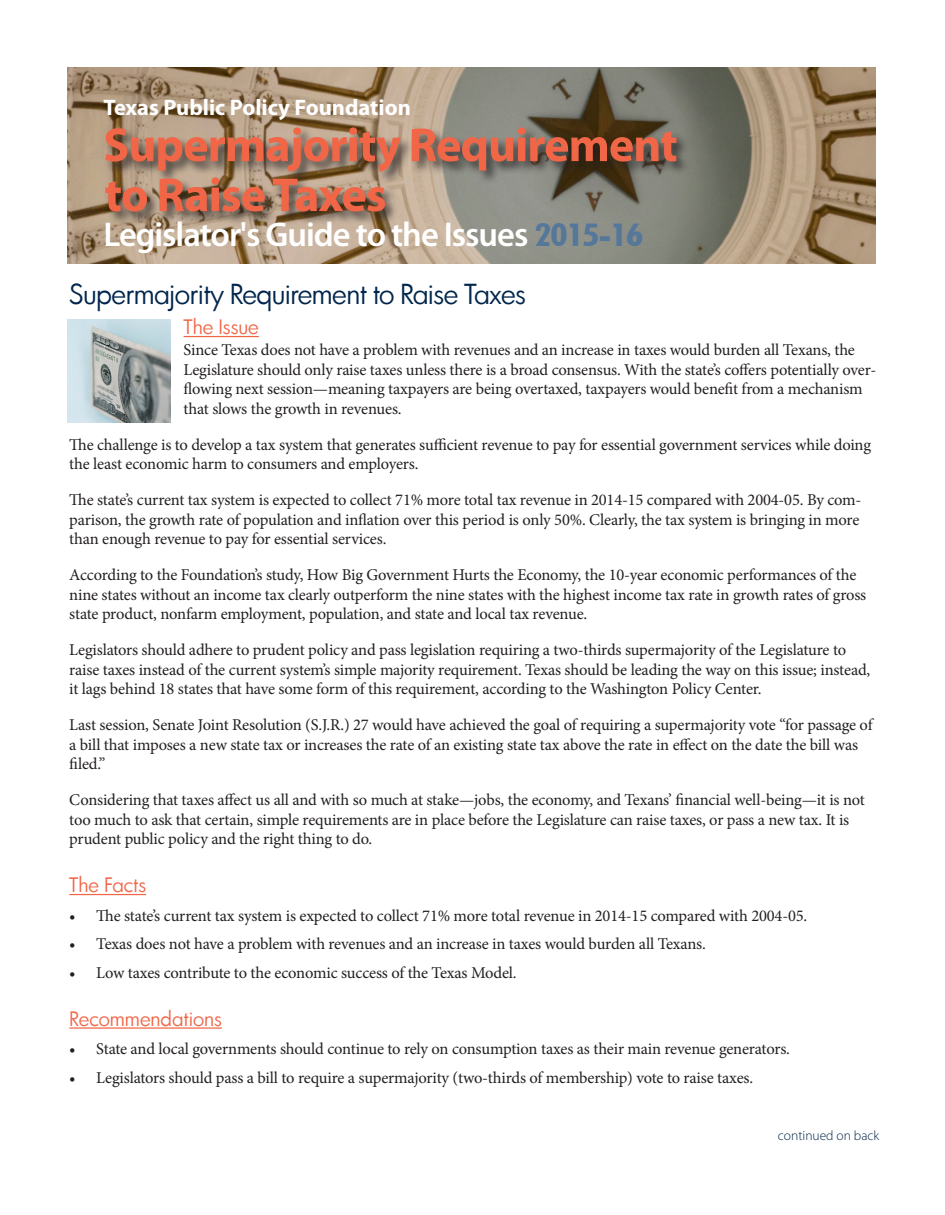
<style>
.page{position:relative;width:945px;height:1215px;background:#fff}
.page>*{position:absolute;margin:0;border:0;box-sizing:border-box;transform-origin:0 0}
.t1{font:600 34.5px "Myriad Pro";letter-spacing:-.03em;color:#fff}
.Main_Heads{font:27px "Luz Sans";letter-spacing:-.02em;color:#00254c}
.t2{font:700 22.5px "Myriad Pro";color:#fff}
.Main_Heads-2{font:19.5px "Luz Sans";color:#f26648}
.body_copy{font:16.5px/19.5px "Minion Pro";letter-spacing:-.01em;color:#231f20}
.resource_bullets{font:300 13.5px "Myriad Pro";color:#00254c}
.s1{font-family:"Futura BT";font-weight:700;font-stretch:condensed;font-size:31.2px;color:#55779a}
</style>
<div class="page">
<img style="left:68px;top:68px;width:808px;height:196px">
<hr style="left:184px;top:336px;width:75px;height:1px;background:#f26648">
<hr style="left:69px;top:894px;width:77px;height:1px;background:#f26648">
<hr style="left:69px;top:1027px;width:153px;height:2px;background:#f26648">
<img style="left:68px;top:320px;width:102px;height:102px">
<div style="left:104px;top:126px;width:587px;height:100px;background:#231f20;opacity:.75"></div>
<svg style="left:105px;top:127px;width:571px;height:85px;background:#a47662"></svg>
<p class="t2" style="left:104px;top:93px;width:309px">Texas Public Policy Foundation</p>
<p class="t1" style="left:104px;top:212px;width:541px">Legislator's Guide to the Issues <span class="s1">2015-16</span></p>
<p class="Main_Heads" style="left:69px;top:276px;width:458px">Supermajority Requirement to Raise Taxes</p>
<p class="Main_Heads-2" style="left:184px;top:314px;width:77px">The Issue</p>
<p class="body_copy" style="left:184px;top:340px;width:694px">Since Texas does not have a problem with revenues and an increase in taxes would burden all Texans, the Legislature should only raise taxes unless there is a broad consensus. With the state’s coffers potentially over&shy;flowing next session—meaning taxpayers are being overtaxed, taxpayers would benefit from a mechanism that slows the growth in revenues.</p>
<p class="body_copy" style="left:69px;top:435px;width:803px">The challenge is to develop a tax system that generates sufficient revenue to pay for essential government services while doing the least economic harm to consumers and employers.</p>
<p class="body_copy" style="left:69px;top:490px;width:794px">The state’s current tax system is expected to collect 71% more total tax revenue in 2014-15 compared with 2004-05. By com&shy;parison, the growth rate of population and inflation over this period is only 50%. Clearly, the tax system is bringing in more than enough revenue to pay for essential services.</p>
<p class="body_copy" style="left:69px;top:565px;width:799px">According to the Foundation’s study, How Big Government Hurts the Economy, the 10-year economic performances of the nine states without an income tax clearly outperform the nine states with the highest income tax rate in growth rates of gross state product, nonfarm employment, population, and state and local tax revenue.</p>
<p class="body_copy" style="left:69px;top:640px;width:803px">Legislators should adhere to prudent policy and pass legislation requiring a two-thirds supermajority of the Legislature to raise taxes instead of the current system’s simple majority requirement. Texas should be leading the way on this issue; instead, it lags behind 18 states that have some form of this requirement, according to the Washington Policy Center.</p>
<p class="body_copy" style="left:69px;top:715px;width:805px">Last session, Senate Joint Resolution (S.J.R.) 27 would have achieved the goal of requiring a supermajority vote “for passage of a bill that imposes a new state tax or increases the rate of an existing state tax above the rate in effect on the date the bill was filed.”</p>
<p class="body_copy" style="left:69px;top:790px;width:797px">Considering that taxes affect us all and with so much at stake—jobs, the economy, and Texans’ financial well-being—it is not too much to ask that certain, simple requirements are in place before the Legislature can raise taxes, or pass a new tax. It is prudent public policy and the right thing to do.</p>
<p class="Main_Heads-2" style="left:69px;top:872px;width:78px">The Facts</p>
<p class="body_copy" style="left:69px;top:906px;width:740px">• The state’s current tax system is expected to collect 71% more total revenue in 2014-15 compared with 2004-05.</p>
<p class="body_copy" style="left:69px;top:934px;width:638px">• Texas does not have a problem with revenues and an increase in taxes would burden all Texans.</p>
<p class="body_copy" style="left:69px;top:963px;width:449px">• Low taxes contribute to the economic success of the Texas Model.</p>
<p class="Main_Heads-2" style="left:69px;top:1005px;width:154px">Recommendations</p>
<p class="body_copy" style="left:69px;top:1039px;width:722px">• State and local governments should continue to rely on consumption taxes as their main revenue generators.</p>
<p class="body_copy" style="left:69px;top:1068px;width:685px">• Legislators should pass a bill to require a supermajority (two-thirds of membership) vote to raise taxes.</p>
<p class="resource_bullets" style="left:778px;top:1127px;width:103px">continued on back</p>
</div>
